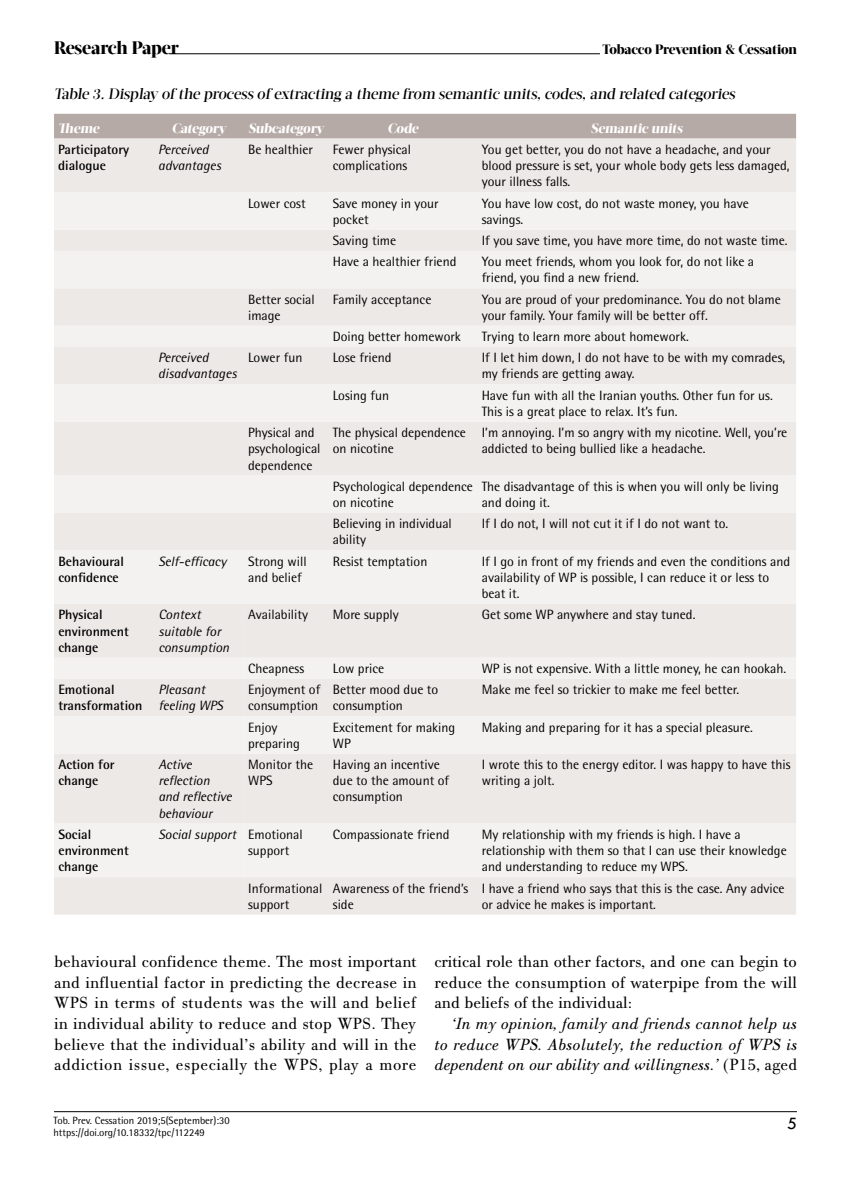
<style>
.page{position:relative;width:851px;height:1191px;background:#fff}
.page>*{position:absolute;margin:0;border:0;box-sizing:border-box;transform-origin:0 0}
.t1{font:800 18px "Acta Display W04";letter-spacing:-.01em;color:#000}
.t2{font:18px "Tw Cen";color:#000}
.t3{font:17.25px/20.7px "PF Bodoni Text";letter-spacing:.01em;color:#000;text-align:justify}
.t4{font:italic 17.25px/20.7px "PF Bodoni Text";letter-spacing:.005em;color:#000;text-align:justify}
.t5{font:500 15px "Acta Display W04";color:#000}
.t6{font:13.5px/16.2px "Rotis Semi Sans Hel";color:#000}
.t7{font:italic 13.5px/16.2px "Rotis Semi Sans Hel";color:#000}
.t8{font:700 13.5px/16.2px "Rotis Semi Sans Hel";color:#000}
.t9{font:800 13.5px "Acta Display W04";color:#fff}
.t10{font:800 13.5px "Acta Display W04";letter-spacing:-.01em;color:#000}
.t11{font:10.5px/12.6px "Rotis Semi Sans Hel";color:#000}
.s1{font-style:italic}
.s2{font-style:normal}
</style>
<div class="page">
<hr style="left:169px;top:53px;width:431px;height:1px;background:#000">
<hr style="left:54px;top:1111px;width:742px;height:1px;background:#000">
<div style="left:54px;top:114px;width:742px;height:25px;background:#b6aaa7"></div>
<div style="left:54px;top:139px;width:742px;height:775px;background:#ece9e7"></div>
<div style="left:54px;top:192px;width:742px;height:685px;background:#f0eeed"></div>
<div style="left:54px;top:475px;width:100px;height:38px;background:#f4f2f1"></div>
<div style="left:54px;top:513px;width:100px;height:37px;background:#ece9e7"></div>
<div style="left:154px;top:513px;width:90px;height:37px;background:#ece9e7"></div>
<div style="left:54px;top:550px;width:100px;height:54px;background:#f4f2f1"></div>
<div style="left:154px;top:550px;width:90px;height:54px;background:#f4f2f1"></div>
<svg style="left:54px;top:604px;width:190px;height:310px"></svg>
<h1 class="t1" style="left:54px;top:36px;width:126px">Research Paper</h1>
<p class="t10" style="left:602px;top:41px;width:196px">Tobacco Prevention &amp; Cessation</p>
<p class="t5" style="left:54px;top:85px;width:685px">Table 3. Display of the process of extracting a theme from semantic units, codes, and related categories</p>
<p class="t9" style="left:58px;top:120px;width:45px">Theme</p>
<p class="t9" style="left:172px;top:120px;width:56px">Category</p>
<p class="t9" style="left:248px;top:120px;width:77px">Subcategory</p>
<p class="t9" style="left:387px;top:120px;width:35px">Code</p>
<p class="t9" style="left:590px;top:120px;width:95px">Semantic units</p>
<p class="t8" style="left:58px;top:141px;width:72px">Participatory dialogue</p>
<p class="t7" style="left:158px;top:141px;width:64px">Perceived advantages</p>
<p class="t6" style="left:248px;top:141px;width:66px">Be healthier</p>
<p class="t6" style="left:333px;top:141px;width:80px">Fewer physical complications</p>
<p class="t6" style="left:481px;top:141px;width:309px">You get better, you do not have a headache, and your blood pressure is set, your whole body gets less damaged, your illness falls.</p>
<p class="t6" style="left:248px;top:195px;width:59px">Lower cost</p>
<p class="t6" style="left:333px;top:195px;width:107px">Save money in your pocket</p>
<p class="t6" style="left:481px;top:195px;width:268px">You have low cost, do not waste money, you have savings.</p>
<p class="t6" style="left:333px;top:232px;width:65px">Saving time</p>
<p class="t6" style="left:481px;top:232px;width:307px">If you save time, you have more time, do not waste time.</p>
<p class="t6" style="left:333px;top:253px;width:125px">Have a healthier friend</p>
<p class="t6" style="left:481px;top:253px;width:274px">You meet friends, whom you look for, do not like a friend, you find a new friend.</p>
<p class="t6" style="left:248px;top:291px;width:68px">Better social image</p>
<p class="t6" style="left:333px;top:291px;width:100px">Family acceptance</p>
<p class="t6" style="left:481px;top:291px;width:300px">You are proud of your predominance. You do not blame your family. Your family will be better off.</p>
<p class="t6" style="left:333px;top:328px;width:130px">Doing better homework</p>
<p class="t6" style="left:481px;top:328px;width:208px">Trying to learn more about homework.</p>
<p class="t7" style="left:158px;top:349px;width:80px">Perceived disadvantages</p>
<p class="t6" style="left:248px;top:349px;width:56px">Lower fun</p>
<p class="t6" style="left:333px;top:349px;width:60px">Lose friend</p>
<p class="t6" style="left:481px;top:349px;width:305px">If I let him down, I do not have to be with my comrades, my friends are getting away.</p>
<p class="t6" style="left:333px;top:387px;width:58px">Losing fun</p>
<p class="t6" style="left:481px;top:387px;width:292px">Have fun with all the Iranian youths. Other fun for us.<br>This is a great place to relax. It’s fun.</p>
<p class="t6" style="left:248px;top:424px;width:74px">Physical and psychological dependence</p>
<p class="t6" style="left:333px;top:424px;width:134px">The physical dependence on nicotine</p>
<p class="t6" style="left:481px;top:424px;width:307px">I’m annoying. I’m so angry with my nicotine. Well, you’re addicted to being bullied like a headache.</p>
<p class="t6" style="left:333px;top:478px;width:142px">Psychological dependence on nicotine</p>
<p class="t6" style="left:481px;top:478px;width:298px">The disadvantage of this is when you will only be living and doing it.</p>
<p class="t6" style="left:333px;top:515px;width:121px">Believing in individual ability</p>
<p class="t6" style="left:481px;top:515px;width:248px">If I do not, I will not cut it if I do not want to.</p>
<p class="t8" style="left:58px;top:553px;width:67px">Behavioural confidence</p>
<p class="t7" style="left:158px;top:553px;width:69px">Self-efficacy</p>
<p class="t6" style="left:248px;top:553px;width:60px">Strong will and belief</p>
<p class="t6" style="left:333px;top:553px;width:96px">Resist temptation</p>
<p class="t6" style="left:481px;top:553px;width:310px">If I go in front of my friends and even the conditions and availability of WP is possible, I can reduce it or less to beat it.</p>
<p class="t8" style="left:58px;top:606px;width:72px">Physical environment change</p>
<p class="t7" style="left:158px;top:606px;width:72px">Context suitable for consumption</p>
<p class="t6" style="left:248px;top:606px;width:61px">Availability</p>
<p class="t6" style="left:333px;top:606px;width:67px">More supply</p>
<p class="t6" style="left:481px;top:606px;width:215px">Get some WP anywhere and stay tuned.</p>
<p class="t6" style="left:248px;top:660px;width:57px">Cheapness</p>
<p class="t6" style="left:333px;top:660px;width:53px">Low price</p>
<p class="t6" style="left:481px;top:660px;width:306px">WP is not expensive. With a little money, he can hookah.</p>
<p class="t8" style="left:58px;top:681px;width:85px">Emotional transformation</p>
<p class="t7" style="left:158px;top:681px;width:66px">Pleasant feeling WPS</p>
<p class="t6" style="left:248px;top:681px;width:74px">Enjoyment of consumption</p>
<p class="t6" style="left:333px;top:681px;width:107px">Better mood due to consumption</p>
<p class="t6" style="left:481px;top:681px;width:259px">Make me feel so trickier to make me feel better.</p>
<p class="t6" style="left:248px;top:719px;width:53px">Enjoy preparing</p>
<p class="t6" style="left:333px;top:719px;width:124px">Excitement for making<br>WP</p>
<p class="t6" style="left:481px;top:719px;width:273px">Making and preparing for it has a special pleasure.</p>
<p class="t8" style="left:58px;top:756px;width:58px">Action for change</p>
<p class="t7" style="left:158px;top:756px;width:75px">Active reflection and reflective behaviour</p>
<p class="t6" style="left:248px;top:756px;width:66px">Monitor the<br>WPS</p>
<p class="t6" style="left:333px;top:756px;width:118px">Having an incentive due to the amount of consumption</p>
<p class="t6" style="left:481px;top:756px;width:310px">I wrote this to the energy editor. I was happy to have this writing a jolt.</p>
<p class="t8" style="left:58px;top:826px;width:72px">Social environment change</p>
<p class="t6" style="left:248px;top:826px;width:56px;text-indent:-90px"><span class="s1">Social support</span> Emotional support</p>
<p class="t6" style="left:333px;top:826px;width:118px">Compassionate friend</p>
<p class="t6" style="left:481px;top:826px;width:306px">My relationship with my friends is high. I have a relationship with them so that I can use their knowledge and understanding to reduce my WPS.</p>
<p class="t6" style="left:248px;top:879px;width:76px">Informational support</p>
<p class="t6" style="left:333px;top:879px;width:137px">Awareness of the friend’s side</p>
<p class="t6" style="left:482px;top:879px;width:304px">I have a friend who says that this is the case. Any advice or advice he makes is important.</p>
<p class="t3" style="left:54px;top:951px;width:364px">behavioural confidence theme. The most important and influential factor in predicting the decrease in WPS in terms of students was the will and belief in individual ability to reduce and stop WPS. They believe that the individual’s ability and will in the addiction issue, especially the WPS, play a more</p>
<p class="t3" style="left:434px;top:951px;width:364px">critical role than other factors, and one can begin to reduce the consumption of waterpipe from the will and beliefs of the individual:</p>
<p class="t4" style="left:434px;top:1013px;width:364px;text-indent:17px">‘In my opinion, family and friends cannot help us to reduce WPS. Absolutely, the reduction of WPS is dependent on our ability and willingness.’ <span class="s2">(P15, aged</span></p>
<p class="t11" style="left:53px;top:1113px;width:178px">Tob. Prev. Cessation 2019;5(September):30 https://doi.org/10.18332/tpc/112249</p>
<h1 class="t2" style="left:786px;top:1112px;width:11px">5</h1>
</div>
